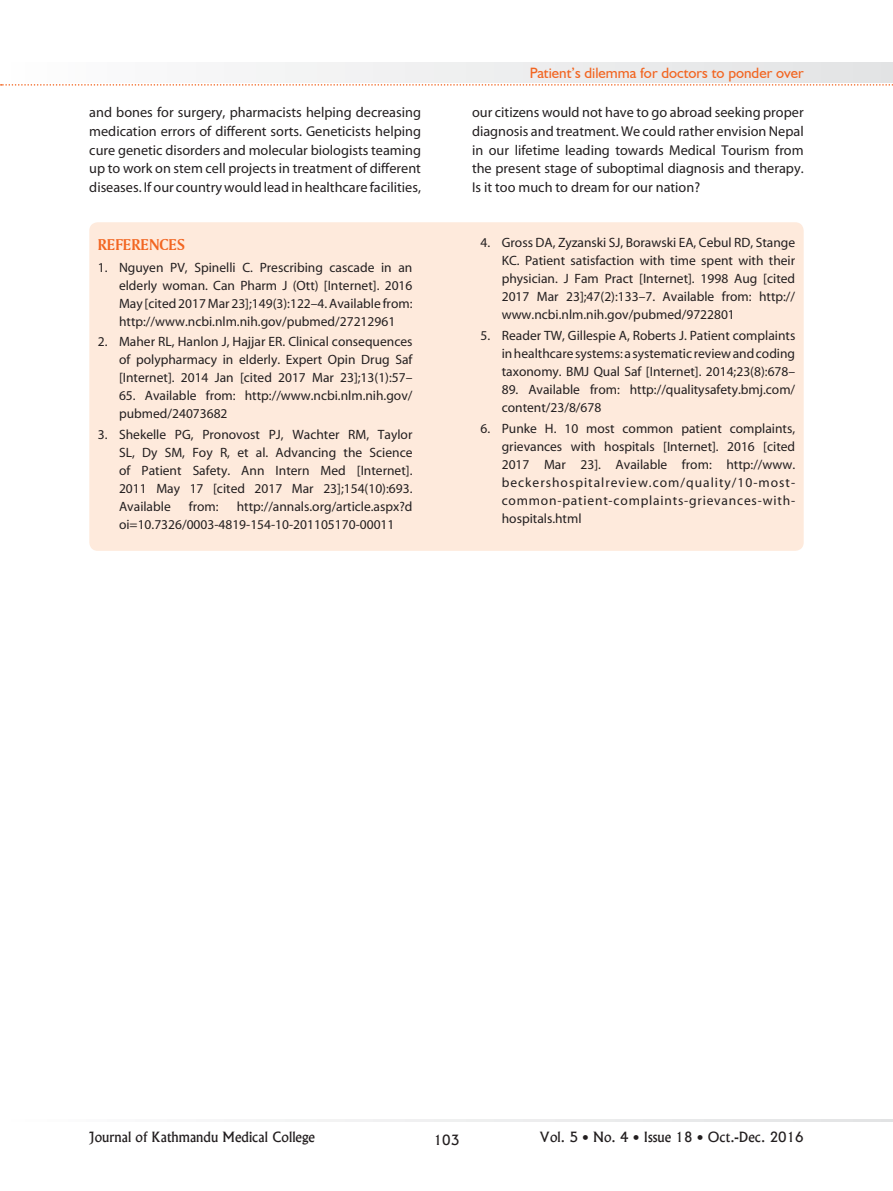
<style>
.page{position:relative;width:893px;height:1191px;background:#fff}
.page>*{position:absolute;margin:0;border:0;box-sizing:border-box;transform-origin:0 0}
.t1{font:16.5px "Amerigo BT Bold A";color:#f26521}
.t2{font:15px "Humanist 521 BT";color:#f26521}
.t3{font:14.25px/18.8px "Myriad";color:#231f20;text-align:justify}
.t4{font:13.5px/18px "Myriad";color:#231f20;text-align:justify}
.t5{font:13.5px "Alaska";color:#231f20}
</style>
<div class="page">
<svg style="left:256px;top:1119px;width:637px;height:2px"></svg>
<div style="left:0;top:63px;width:893px;height:20px;background:linear-gradient(to right,#fdfdfd,#e2e3e4)"></div>
<svg style="left:1px;top:84px;width:892px;height:2px"></svg>
<div style="left:89px;top:222px;width:715px;height:329px;background:#feeadc;border-radius:9px"></div>
<p class="t2" style="left:530px;top:63px;width:275px">Patient’s dilemma for doctors to ponder over</p>
<p class="t3" style="left:89px;top:104px;width:333px">and bones for surgery, pharmacists helping decreasing medication errors of different sorts. Geneticists helping cure genetic disorders and molecular biologists teaming up to work on stem cell projects in treatment of different diseases. If our country would lead in healthcare facilities,</p>
<p class="t3" style="left:472px;top:104px;width:333px">our citizens would not have to go abroad seeking proper diagnosis and treatment. We could rather envision Nepal in our lifetime leading towards Medical Tourism from the present stage of suboptimal diagnosis and therapy.<br>Is it too much to dream for our nation?</p>
<p class="t1" style="left:98px;top:234px;width:89px">REFERENCES</p>
<p class="t4" style="left:119px;top:259px;width:295px;text-indent:-21px">1. Nguyen PV, Spinelli C. Prescribing cascade in an elderly woman. Can Pharm J (Ott) [Internet]. 2016<br>May [cited 2017 Mar 23];149(3):122–4. Available from: http://www.ncbi.nlm.nih.gov/pubmed/27212961</p>
<p class="t4" style="left:119px;top:334px;width:295px;text-indent:-21px">2. Maher RL, Hanlon J, Hajjar ER. Clinical consequences of polypharmacy in elderly. Expert Opin Drug Saf [Internet]. 2014 Jan [cited 2017 Mar 23];13(1):57–</p>
<p class="t4" style="left:119px;top:388px;width:295px">65. Available from: http://www.ncbi.nlm.nih.gov/ pubmed/24073682</p>
<p class="t4" style="left:119px;top:426px;width:295px;text-indent:-21px">3. Shekelle PG, Pronovost PJ, Wachter RM, Taylor SL, Dy SM, Foy R, et al. Advancing the Science of Patient Safety. Ann Intern Med [Internet].<br>2011 May 17 [cited 2017 Mar 23];154(10):693.<br>Available</p>
<p class="t4" style="left:189px;top:498px;width:31px">from:</p>
<p class="t4" style="left:119px;top:498px;width:295px;text-indent:118px">http://annals.org/article.aspx?d oi=10.7326/0003-4819-154-10-201105170-00011</p>
<p class="t4" style="left:502px;top:235px;width:295px;text-indent:-21px">4. Gross DA, Zyzanski SJ, Borawski EA, Cebul RD, Stange KC. Patient satisfaction with time spent with their physician. J Fam Pract [Internet]. 1998 Aug [cited 2017 Mar 23];47(2):133–7. Available from: http:// www.ncbi.nlm.nih.gov/pubmed/9722801</p>
<p class="t4" style="left:502px;top:327px;width:295px;text-indent:-21px">5. Reader TW, Gillespie A, Roberts J. Patient complaints in healthcare systems: a systematic review and coding taxonomy. BMJ Qual Saf [Internet]. 2014;23(8):678–</p>
<p class="t4" style="left:502px;top:381px;width:295px">89. Available from: http://qualitysafety.bmj.com/ content/23/8/678</p>
<p class="t4" style="left:502px;top:420px;width:295px;text-indent:-21px">6. Punke H. 10 most common patient complaints, grievances with hospitals [Internet]. 2016 [cited 2017 Mar 23]. Available from: http://www. beckershospitalreview.com/quality/10-most&shy;common-patient-complaints-grievances-with&shy;hospitals.html</p>
<p class="t5" style="left:89px;top:1129px;width:227px">Journal of Kathmandu Medical College</p>
<p class="t5" style="left:540px;top:1129px;width:266px">Vol. 5 • No. 4 • Issue 18 • Oct.-Dec. 2016</p>
<p class="t5" style="left:434px;top:1131px;width:27px">103</p>
</div>
